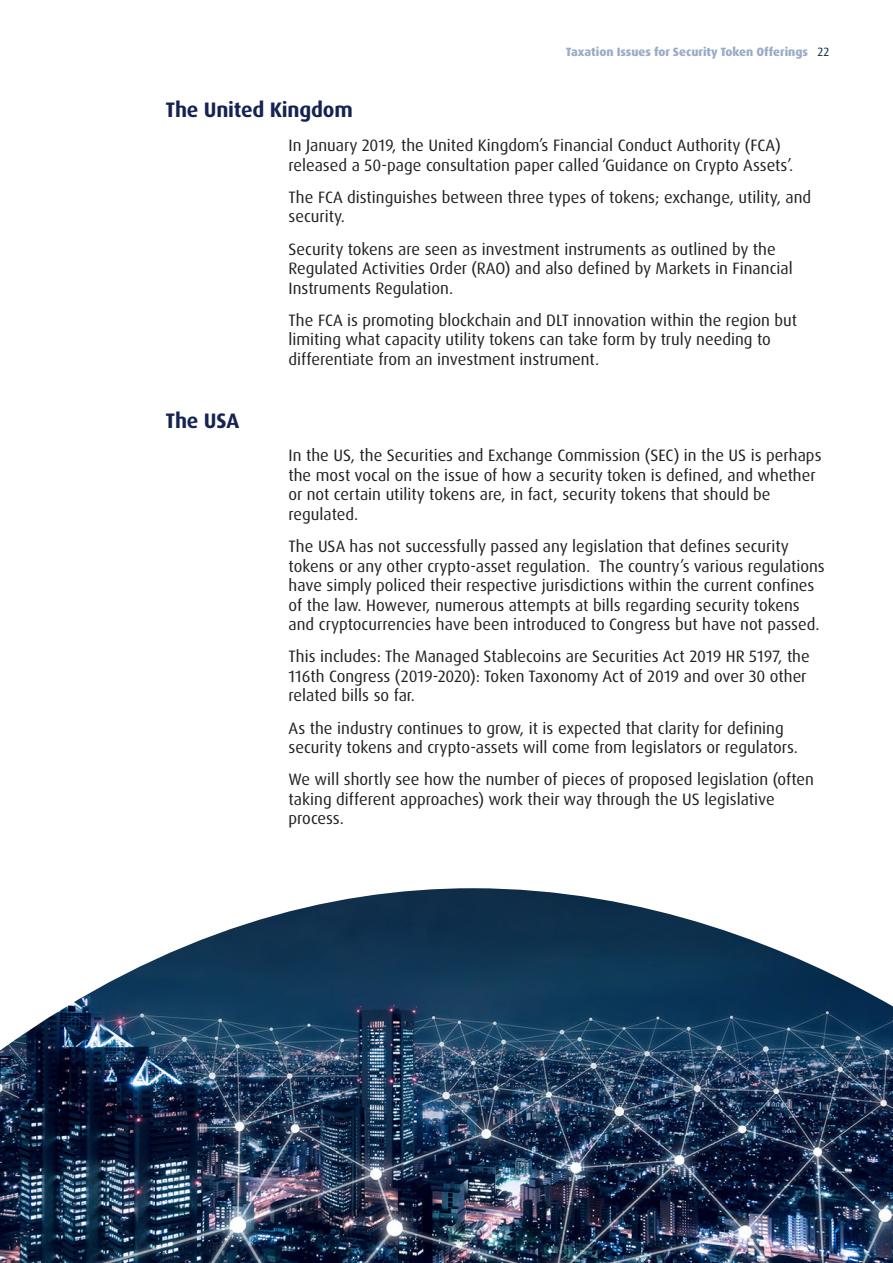
<style>
.page{position:relative;width:893px;height:1263px;background:#fff}
.page>*{position:absolute;margin:0;border:0;box-sizing:border-box;transform-origin:0 0}
.small_quote{font:700 21px "Dax Pro";letter-spacing:-.01em;color:#142352}
.body_copy{font:16.5px/19.5px "Dax Pro";color:#231f20}
.t1{font:800 12px "Dax Pro";color:#9aacc7}
.s1{font-weight:400;color:#00284c}
</style>
<div class="page">
<img style="left:0;top:888px;width:893px;height:375px">
<p class="small_quote" style="left:166px;top:96px;width:189px">The United Kingdom</p>
<p class="t1" style="left:566px;top:44px;width:265px">Taxation Issues for Security Token Offerings <span class="s1">22</span></p>
<p class="small_quote" style="left:166px;top:406px;width:75px">The USA</p>
<p class="body_copy" style="left:289px;top:136px;width:506px">In January 2019, the United Kingdom’s Financial Conduct Authority (FCA) released a 50-page consultation paper called ‘Guidance on Crypto Assets’.</p>
<p class="body_copy" style="left:289px;top:187px;width:524px">The FCA distinguishes between three types of tokens; exchange, utility, and security.</p>
<p class="body_copy" style="left:289px;top:239px;width:506px">Security tokens are seen as investment instruments as outlined by the<br>Regulated Activities Order (RAO) and also defined by Markets in Financial<br>Instruments Regulation.</p>
<p class="body_copy" style="left:289px;top:311px;width:510px">The FCA is promoting blockchain and DLT innovation within the region but limiting what capacity utility tokens can take form by truly needing to differentiate from an investment instrument.</p>
<p class="body_copy" style="left:289px;top:446px;width:534px">In the US, the Securities and Exchange Commission (SEC) in the US is perhaps the most vocal on the issue of how a security token is defined, and whether or not certain utility tokens are, in fact, security tokens that should be regulated.</p>
<p class="body_copy" style="left:289px;top:537px;width:538px">The USA has not successfully passed any legislation that defines security tokens or any other crypto-asset regulation. The country’s various regulations have simply policed their respective jurisdictions within the current confines of the law. However, numerous attempts at bills regarding security tokens and cryptocurrencies have been introduced to Congress but have not passed.</p>
<p class="body_copy" style="left:289px;top:647px;width:523px">This includes: The Managed Stablecoins are Securities Act 2019 HR 5197, the<br>116th Congress (2019-2020): Token Taxonomy Act of 2019 and over 30 other related bills so far.</p>
<p class="body_copy" style="left:289px;top:718px;width:511px">As the industry continues to grow, it is expected that clarity for defining security tokens and crypto-assets will come from legislators or regulators.</p>
<p class="body_copy" style="left:289px;top:770px;width:527px">We will shortly see how the number of pieces of proposed legislation (often taking different approaches) work their way through the US legislative process.</p>
</div>
